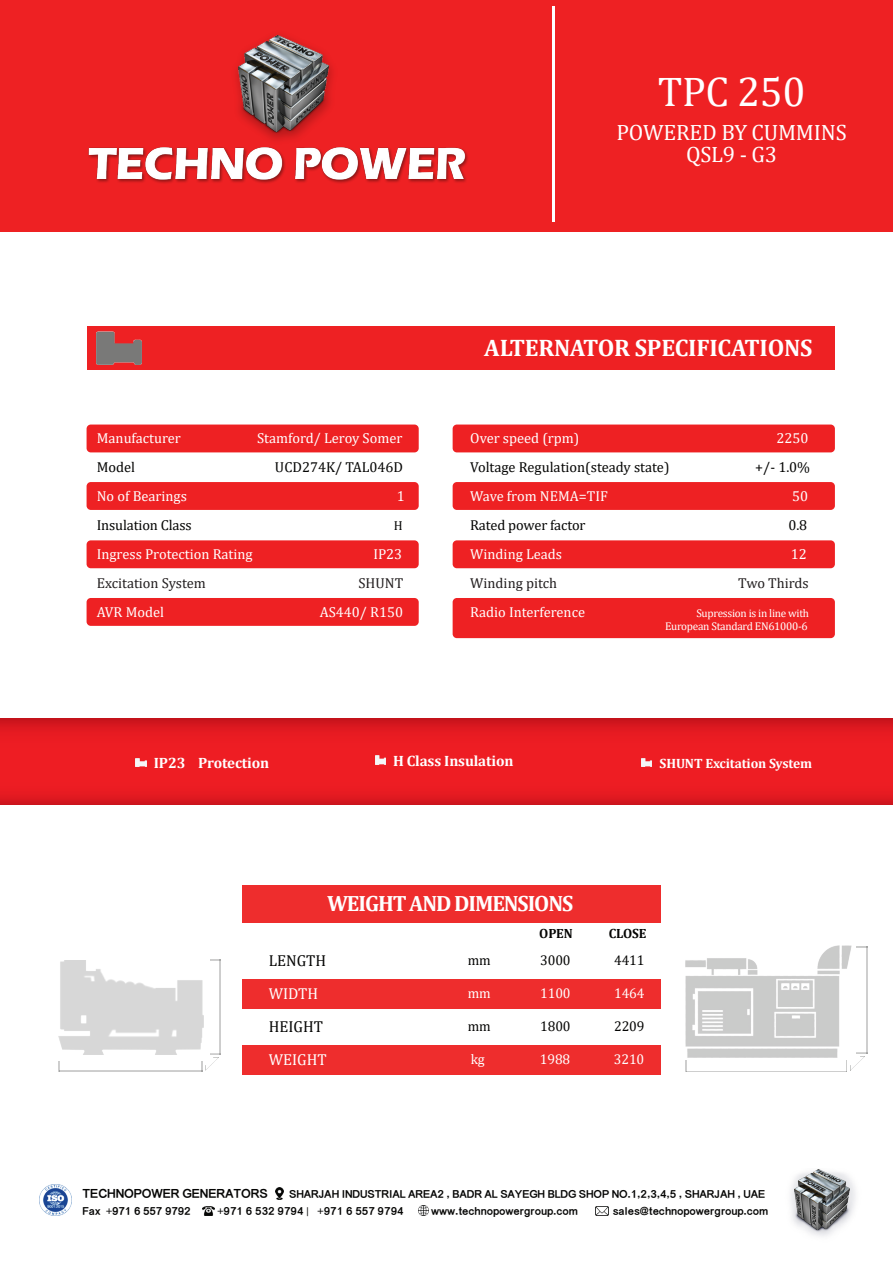
<style>
.page{position:relative;width:893px;height:1263px;background:#fff}
.page>*{position:absolute;margin:0;border:0;box-sizing:border-box;transform-origin:0 0}
.t1{font:41.7px "Cambria";letter-spacing:-.01em;color:#fff}
.t2{font:700 24px "Cambria";letter-spacing:-.01em;color:#fff}
.t3{font:22.2px/22.2px "Cambria";letter-spacing:-.01em;color:#fff;text-align:center}
.t4{font:700 22.2px "Cambria";letter-spacing:-.05em;color:#fff}
.t5{font:15.9px "Cambria";color:#050504}
.t6{font:15.9px "Cambria";color:#fff}
.t7{font:700 15px "Cambria";letter-spacing:-.01em;color:#fff}
.t8{font:14.4px "Cambria";color:#fff}
.t9{font:14.4px "Cambria";color:#050504}
.t10{font:14.4px "Cambria";color:#231f20}
.t11{font:14.1px "Cambria";letter-spacing:-.01em;color:#050504}
.t12{font:14.1px "Cambria";letter-spacing:-.01em;color:#fff}
.t13{font:700 13.5px "Cambria";letter-spacing:-.01em;color:#fff}
.t14{font:700 13.35px "Cambria";letter-spacing:-.01em;color:#050504}
.t15{font:13.05px "Cambria";color:#050504}
.t16{font:800 12px "M Hei PRC";letter-spacing:-.01em;color:#050504}
.t17{font:11.25px/12.9px "Cambria";letter-spacing:-.025em;color:#fff;text-align:right}
.t18{font:800 10.5px "M Hei PRC";letter-spacing:-.01em;color:#050504}
</style>
<div class="page">
<div style="left:0;top:0;width:893px;height:231px;background:#ee2123"></div>
<div style="left:87px;top:327px;width:748px;height:43px;background:#ee2123"></div>
<div style="left:243px;top:885px;width:418px;height:38px;background:#ee2d2d"></div>
<div style="left:243px;top:979px;width:418px;height:29px;background:#ee2d2d"></div>
<div style="left:243px;top:1045px;width:418px;height:30px;background:#ee2d2d"></div>
<svg style="left:0;top:718px;width:893px;height:87px;background:#e61b21"></svg>
<img style="left:685px;top:946px;width:166px;height:112px">
<img style="left:96px;top:332px;width:45px;height:33px">
<svg style="left:136px;top:758px;width:10px;height:8px"></svg>
<svg style="left:375px;top:756px;width:10px;height:8px"></svg>
<svg style="left:641px;top:758px;width:11px;height:8px"></svg>
<img style="left:59px;top:960px;width:145px;height:94px">
<svg style="left:201px;top:1054px;width:19px;height:17px"></svg>
<img style="left:220px;top:960px;width:1px;height:94px">
<svg style="left:846px;top:1052px;width:21px;height:20px"></svg>
<img style="left:867px;top:947px;width:1px;height:106px">
<img style="left:236px;top:63px;width:97px;height:77px">
<img style="left:239px;top:35px;width:90px;height:99px">
<img style="left:88px;top:147px;width:380px;height:36px">
<img style="left:552px;top:7px;width:2px;height:215px">
<div style="left:87px;top:424px;width:332px;height:28px;background:#ee2123;border-radius:4px"></div>
<div style="left:453px;top:424px;width:382px;height:28px;background:#ee2123;border-radius:4px"></div>
<div style="left:87px;top:482px;width:332px;height:28px;background:#ee2123;border-radius:4px"></div>
<div style="left:453px;top:482px;width:382px;height:28px;background:#ee2123;border-radius:4px"></div>
<div style="left:87px;top:540px;width:332px;height:28px;background:#ee2123;border-radius:4px"></div>
<div style="left:87px;top:598px;width:332px;height:28px;background:#ee2123;border-radius:4px"></div>
<div style="left:453px;top:540px;width:382px;height:28px;background:#ee2123;border-radius:4px"></div>
<div style="left:453px;top:598px;width:382px;height:40px;background:#ee2123;border-radius:4px"></div>
<img style="left:794px;top:1169px;width:56px;height:62px">
<svg style="left:418px;top:1206px;width:10px;height:9px"></svg>
<svg style="left:203px;top:1206px;width:12px;height:9px"></svg>
<svg style="left:595px;top:1206px;width:13px;height:9px"></svg>
<svg style="left:275px;top:1187px;width:8px;height:12px"></svg>
<img style="left:40px;top:1184px;width:31px;height:32px">
<h1 class="t1" style="left:658px;top:68px;width:149px">TPC 250</h1>
<h3 class="t3" style="left:616px;top:121px;width:232px">POWERED BY CUMMINS<br>QSL9 - G3</h3>
<h3 class="t8" style="left:97px;top:430px;width:86px">Manufacturer</h3>
<h3 class="t8" style="left:257px;top:430px;width:147px">Stamford/ Leroy Somer</h3>
<h3 class="t9" style="left:97px;top:459px;width:40px">Model</h3>
<h3 class="t9" style="left:275px;top:459px;width:130px">UCD274K/ TAL046D</h3>
<h3 class="t8" style="left:97px;top:488px;width:92px">No of Bearings</h3>
<h3 class="t8" style="left:397px;top:488px;width:9px">1</h3>
<h3 class="t9" style="left:97px;top:516px;width:97px">Insulation Class</h3>
<p class="t15" style="left:394px;top:518px;width:10px">H</p>
<h3 class="t8" style="left:97px;top:545px;width:157px">Ingress Protection Rating</h3>
<h3 class="t8" style="left:373px;top:545px;width:30px">IP23</h3>
<h3 class="t10" style="left:97px;top:574px;width:111px">Excitation System</h3>
<h3 class="t10" style="left:358px;top:574px;width:46px">SHUNT</h3>
<h3 class="t8" style="left:97px;top:603px;width:69px">AVR Model</h3>
<h3 class="t8" style="left:320px;top:603px;width:85px">AS440/ R150</h3>
<h2 class="t2" style="left:484px;top:331px;width:330px">ALTERNATOR SPECIFICATIONS</h2>
<h3 class="t8" style="left:470px;top:430px;width:111px">Over speed (rpm)</h3>
<h3 class="t8" style="left:776px;top:430px;width:33px">2250</h3>
<h3 class="t9" style="left:470px;top:459px;width:201px">Voltage Regulation(steady state)</h3>
<h3 class="t9" style="left:755px;top:459px;width:56px">+/- 1.0%</h3>
<h3 class="t8" style="left:470px;top:488px;width:139px">Wave from NEMA=TIF</h3>
<h3 class="t8" style="left:792px;top:488px;width:17px">50</h3>
<h3 class="t9" style="left:470px;top:517px;width:117px">Rated power factor</h3>
<h3 class="t9" style="left:789px;top:517px;width:20px">0.8</h3>
<h3 class="t8" style="left:470px;top:545px;width:93px">Winding Leads</h3>
<h3 class="t8" style="left:791px;top:545px;width:17px">12</h3>
<h3 class="t10" style="left:470px;top:574px;width:88px">Winding pitch</h3>
<h3 class="t10" style="left:738px;top:574px;width:72px">Two Thirds</h3>
<h3 class="t8" style="left:470px;top:603px;width:116px">Radio Interference</h3>
<p class="t17" style="left:665px;top:606px;width:146px">Supression is in line with<br>European Standard EN61000-6</p>
<h3 class="t7" style="left:154px;top:752px;width:117px">IP23 Protection</h3>
<h3 class="t7" style="left:393px;top:751px;width:122px">H Class Insulation</h3>
<p class="t13" style="left:660px;top:753px;width:154px">SHUNT Excitation System</p>
<h3 class="t4" style="left:327px;top:888px;width:248px">WEIGHT AND DIMENSIONS</h3>
<p class="t14" style="left:539px;top:924px;width:35px">OPEN</p>
<p class="t14" style="left:609px;top:924px;width:39px">CLOSE</p>
<h3 class="t5" style="left:269px;top:951px;width:59px">LENGTH</h3>
<h3 class="t6" style="left:269px;top:984px;width:51px">WIDTH</h3>
<h3 class="t5" style="left:269px;top:1017px;width:56px">HEIGHT</h3>
<h3 class="t6" style="left:269px;top:1050px;width:59px">WEIGHT</h3>
<h3 class="t11" style="left:468px;top:952px;width:24px">mm</h3>
<h3 class="t11" style="left:540px;top:952px;width:32px">3000</h3>
<h3 class="t11" style="left:614px;top:952px;width:32px">4411</h3>
<h3 class="t12" style="left:468px;top:985px;width:24px">mm</h3>
<h3 class="t12" style="left:540px;top:985px;width:32px">1100</h3>
<h3 class="t12" style="left:614px;top:985px;width:32px">1464</h3>
<h3 class="t11" style="left:468px;top:1018px;width:24px">mm</h3>
<h3 class="t11" style="left:540px;top:1018px;width:32px">1800</h3>
<h3 class="t11" style="left:614px;top:1018px;width:32px">2209</h3>
<h3 class="t12" style="left:471px;top:1051px;width:15px">kg</h3>
<h3 class="t12" style="left:540px;top:1051px;width:32px">1988</h3>
<h3 class="t12" style="left:614px;top:1051px;width:32px">3210</h3>
<p class="t16" style="left:83px;top:1187px;width:187px">TECHNOPOWER GENERATORS</p>
<p class="t18" style="left:289px;top:1188px;width:478px">SHARJAH INDUSTRIAL AREA2 , BADR AL SAYEGH BLDG SHOP NO.1,2,3,4,5 , SHARJAH , UAE</p>
<p class="t18" style="left:83px;top:1205px;width:110px">Fax +971 6 557 9792</p>
<p class="t18" style="left:217px;top:1205px;width:188px">+971 6 532 9794 | +971 6 557 9794</p>
<p class="t18" style="left:431px;top:1205px;width:148px">www.technopowergroup.com</p>
<p class="t18" style="left:613px;top:1205px;width:157px">sales@technopowergroup.com</p>
</div>
